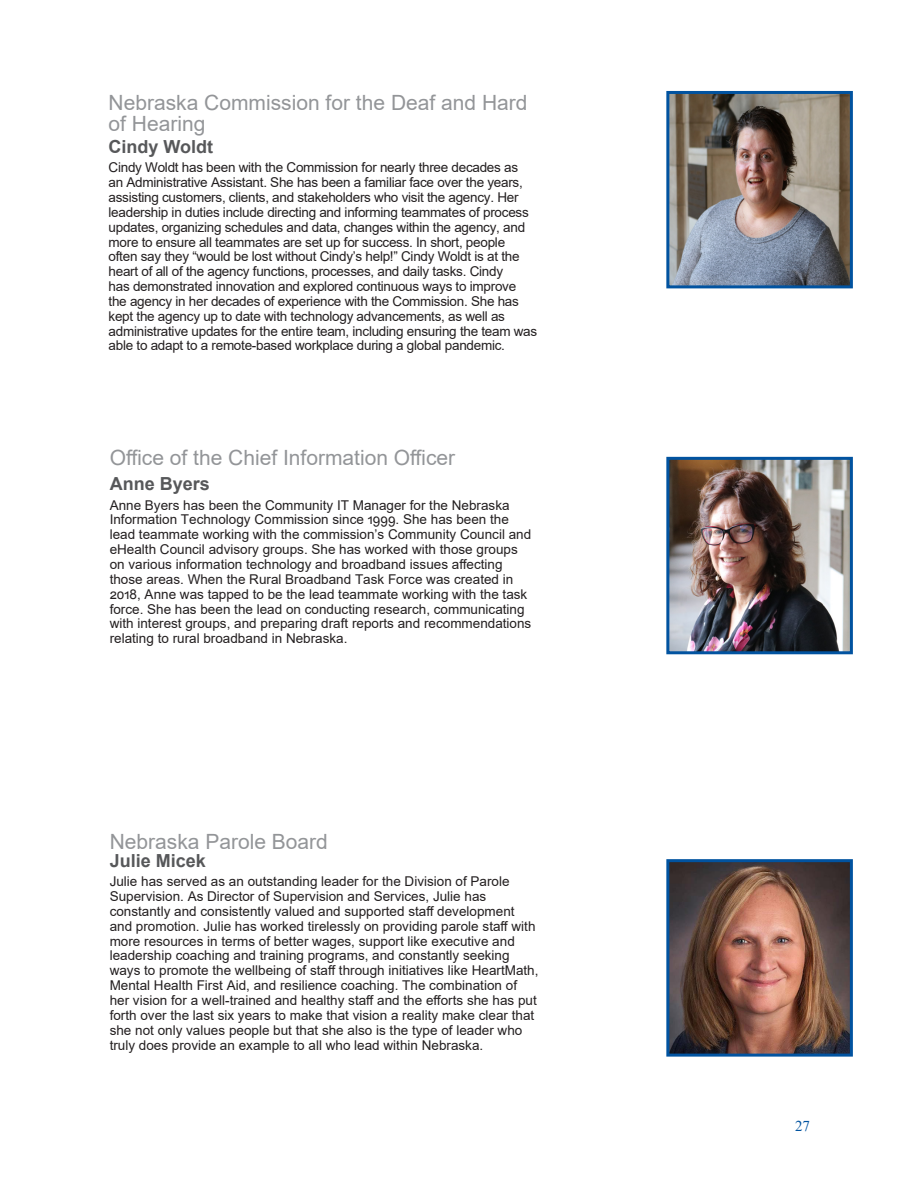
<style>
.page{position:relative;width:918px;height:1188px;background:#fff}
.page>*{position:absolute;margin:0;border:0;box-sizing:border-box;transform-origin:0 0}
.Title_Agency{font:21px/21px "Arial";color:#939598}
.Title_Agency-2{font:700 18px "Arial";color:#57585a}
.Title_Nominee{font:700 18px "Arial";color:#57585a}
.t1{font:15px "Times New Roman";color:#0153a0}
.Body_text{font:13.5px/14.9px "Arial";color:#231f20}
.Body_text-2{font:13.5px/14.9px "Arial";letter-spacing:-.02em;color:#231f20}
</style>
<div class="page">
<img style="left:670px;top:95px;width:179px;height:189px">
<div style="left:666px;top:91px;width:187px;height:197px;border:3px solid #0153a0"></div>
<img style="left:670px;top:461px;width:179px;height:189px">
<div style="left:666px;top:457px;width:187px;height:197px;border:3px solid #0153a0"></div>
<img style="left:670px;top:863px;width:179px;height:190px">
<div style="left:666px;top:859px;width:187px;height:198px;border:3px solid #0153a0"></div>
<p class="Title_Agency" style="left:109px;top:92px;width:420px">Nebraska Commission for the Deaf and Hard of Hearing</p>
<p class="Title_Nominee" style="left:109px;top:134px;width:106px">Cindy Woldt</p>
<p class="Body_text-2" style="left:109px;top:160px;width:430px">Cindy Woldt has been with the Commission for nearly three decades as<br>an Administrative Assistant. She has been a familiar face over the years, assisting customers, clients, and stakeholders who visit the agency. Her leadership in duties include directing and informing teammates of process updates, organizing schedules and data, changes within the agency, and more to ensure all teammates are set up for success. In short, people often say they “would be lost without Cindy’s help!” Cindy Woldt is at the heart of all of the agency functions, processes, and daily tasks. Cindy<br>has demonstrated innovation and explored continuous ways to improve the agency in her decades of experience with the Commission. She has kept the agency up to date with technology advancements, as well as administrative updates for the entire team, including ensuring the team was able to adapt to a remote-based workplace during a global pandemic.</p>
<p class="Title_Agency" style="left:110px;top:447px;width:347px">Office of the Chief Information Officer</p>
<p class="Title_Agency-2" style="left:110px;top:471px;width:102px">Anne Byers</p>
<p class="Body_text" style="left:110px;top:497px;width:423px">Anne Byers has been the Community IT Manager for the Nebraska Information Technology Commission since 1999. She has been the lead teammate working with the commission’s Community Council and eHealth Council advisory groups. She has worked with those groups on various information technology and broadband issues affecting those areas. When the Rural Broadband Task Force was created in 2018, Anne was tapped to be the lead teammate working with the task force. She has been the lead on conducting research, communicating with interest groups, and preparing draft reports and recommendations relating to rural broadband in Nebraska.</p>
<p class="Title_Agency" style="left:110px;top:831px;width:220px">Nebraska Parole Board</p>
<p class="Title_Agency-2" style="left:110px;top:848px;width:98px">Julie Micek</p>
<p class="Body_text" style="left:110px;top:874px;width:430px">Julie has served as an outstanding leader for the Division of Parole Supervision. As Director of Supervision and Services, Julie has constantly and consistently valued and supported staff development and promotion. Julie has worked tirelessly on providing parole staff with more resources in terms of better wages, support like executive and leadership coaching and training programs, and constantly seeking ways to promote the wellbeing of staff through initiatives like HeartMath, Mental Health First Aid, and resilience coaching. The combination of her vision for a well-trained and healthy staff and the efforts she has put forth over the last six years to make that vision a reality make clear that she not only values people but that she also is the type of leader who truly does provide an example to all who lead within Nebraska.</p>
<p class="t1" style="left:795px;top:1115px;width:16px">27</p>
</div>
